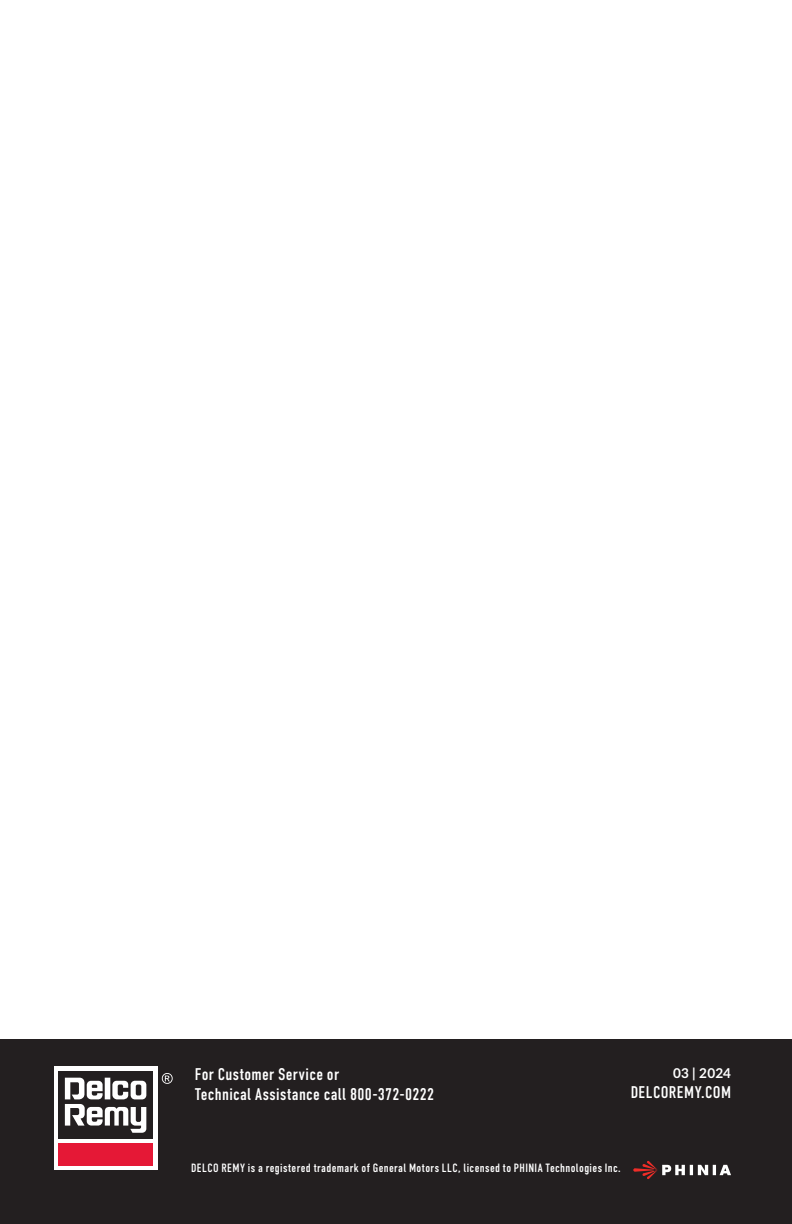
<style>
.page{position:relative;width:792px;height:1224px;background:#fff}
.page>*{position:absolute;margin:0;border:0;box-sizing:border-box;transform-origin:0 0}
.t1{font:700 40.6px "Lato";color:#fff}
.t2{font:17px/20.4px "DIN Condensed";letter-spacing:.02em;color:#fff}
.t3{font:700 13.6px "Lato";letter-spacing:.02em;color:#fff}
.t4{font:12px "DIN Condensed";letter-spacing:.03em;color:#fff}
</style>
<div class="page">
<div style="left:0;top:1040px;width:792px;height:184px;background:#231f20"></div>
<div style="left:54px;top:1067px;width:103px;height:103px;background:#fff"></div>
<div style="left:58px;top:1071px;width:95px;height:68px;background:#231f20"></div>
<div style="left:58px;top:1143px;width:95px;height:23px;background:#e51836"></div>
<svg style="left:65px;top:1078px;width:81px;height:55px"></svg>
<svg style="left:162px;top:1073px;width:11px;height:11px"></svg>
<svg style="left:633px;top:1161px;width:98px;height:18px"></svg>
<p class="t2" style="left:195px;top:1064px;width:241px">For Customer Service or<br>Technical Assistance call 800-372-0222</p>
<p class="t1" style="left:208px;top:1063px;width:272px">delcoremy.com</p>
<p class="t3" style="left:673px;top:1063px;width:60px">03 | 2024</p>
<p class="t2" style="left:631px;top:1082px;width:102px">DELCOREMY.COM</p>
<p class="t4" style="left:191px;top:1162px;width:431px">DELCO REMY is a registered trademark of General Motors LLC, licensed to PHINIA Technologies Inc.</p>
</div>
